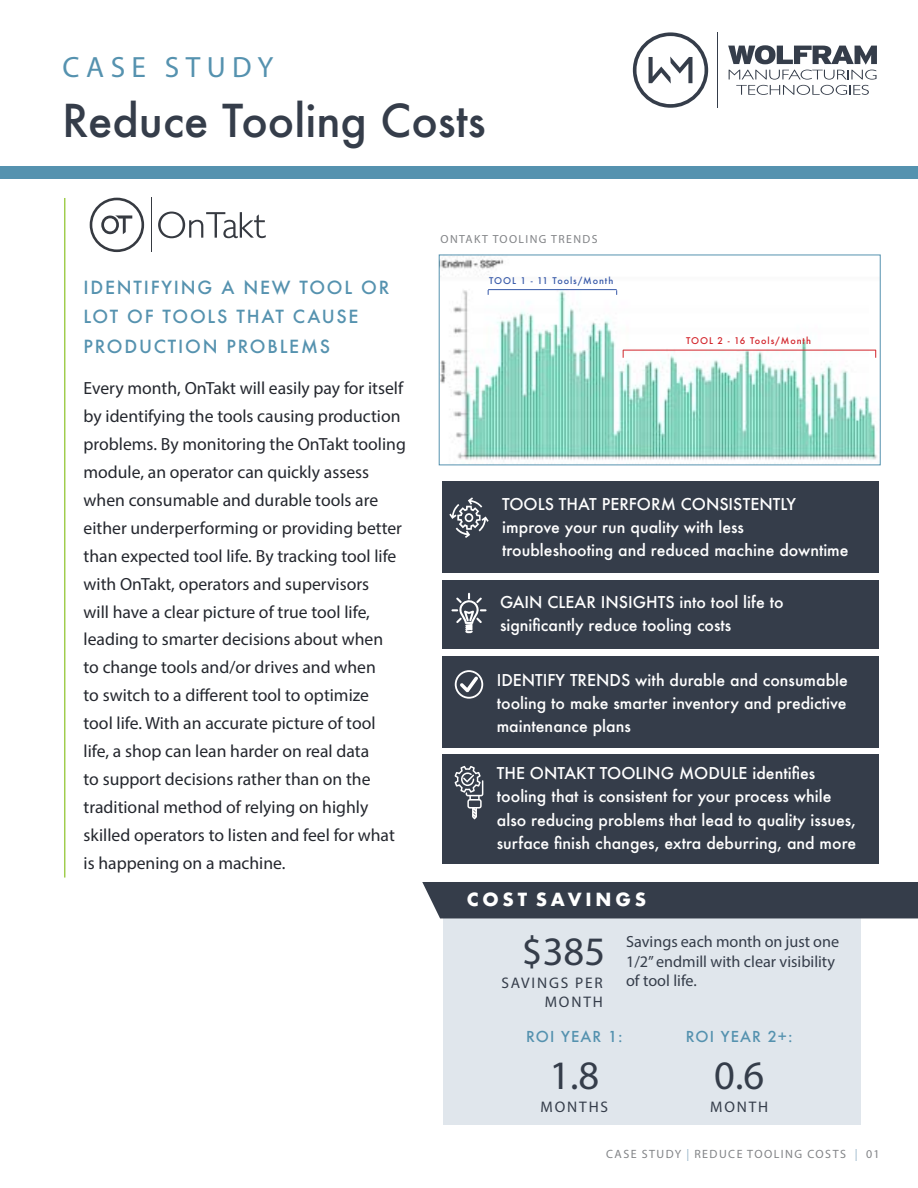
<style>
.page{position:relative;width:918px;height:1188px;background:#fff}
.page>*{position:absolute;margin:0;border:0;box-sizing:border-box;transform-origin:0 0}
.t1{font:500 44.1px "Futura";color:#353d4a}
.t2{font:40.5px "Myriad Pro";color:#353d4a}
.t3{font:29.4px "Myriad Pro";letter-spacing:.22em;color:#5592af}
.t4{font:17.7px/27.9px "Myriad Pro";color:#24272e}
.t5{font:500 17.7px/29.4px "Futura";letter-spacing:.1em;color:#5592af}
.t6{font:700 17.7px "Futura";letter-spacing:.215em;color:#fff}
.t7{font:16.2px/19.5px "Myriad Pro";color:#353d4a}
.t8{font:500 15.9px/23.1px "Futura";color:#fff}
.t9{font:15.45px/19.6px "Myriad Pro";letter-spacing:.12em;color:#353d4a;text-align:right}
.t10{font:500 14.7px "Futura";letter-spacing:.075em;color:#5592af}
.t11{font:12px "Myriad Pro";letter-spacing:.12em;color:#828487}
.t12{font:11.7px "Myriad Pro";letter-spacing:.12em;color:#828487}
.t13{font:500 9px "Futura";letter-spacing:.1em;color:#d2232a}
.t14{font:500 9px "Futura";letter-spacing:.1em;color:#3658a8}
.s1{color:#98b6ca}
</style>
<div class="page">
<div style="left:0;top:166px;width:918px;height:13px;background:#5592af"></div>
<svg style="left:158px;top:212px;width:108px;height:26px"></svg>
<hr style="left:151px;top:198px;width:1px;height:54px;background:#363a41">
<svg style="left:90px;top:198px;width:54px;height:54px"></svg>
<hr style="left:718px;top:32px;width:1px;height:76px;background:#353d4a">
<svg style="left:633px;top:32px;width:75px;height:76px"></svg>
<svg style="left:728px;top:45px;width:149px;height:50px"></svg>
<hr style="left:64px;top:198px;width:1px;height:680px;background:#a0cd4d">
<img style="left:441px;top:257px;width:436px;height:205px">
<div style="left:439px;top:255px;width:442px;height:210px;border:1px solid #5592af"></div>
<div style="left:442px;top:482px;width:437px;height:91px;background:#353d4a"></div>
<div style="left:442px;top:581px;width:437px;height:68px;background:#353d4a"></div>
<div style="left:442px;top:656px;width:437px;height:91px;background:#353d4a"></div>
<svg style="left:455px;top:670px;width:28px;height:29px"></svg>
<div style="left:442px;top:754px;width:437px;height:109px;background:#353d4a"></div>
<svg style="left:455px;top:766px;width:28px;height:53px"></svg>
<svg style="left:449px;top:497px;width:40px;height:41px"></svg>
<svg style="left:451px;top:593px;width:36px;height:40px"></svg>
<hr style="left:488px;top:289px;width:129px;height:1px;background:#3658a8">
<div style="left:444px;top:905px;width:417px;height:220px;background:#e0e6ec"></div>
<div style="left:422px;top:882px;width:496px;height:36px;background:#353d4a"></div>
<hr style="left:623px;top:350px;width:253px;height:1px;background:#d2232a">
<h3 class="t3" style="left:63px;top:49px;width:212px">CASE STUDY</h3>
<h1 class="t1" style="left:62px;top:90px;width:425px">Reduce Tooling Costs</h1>
<p class="t5" style="left:84px;top:272px;width:307px">IDENTIFYING A NEW TOOL OR<br>LOT OF TOOLS THAT CAUSE<br>PRODUCTION PROBLEMS</p>
<p class="t4" style="left:84px;top:374px;width:324px">Every month, OnTakt will easily pay for itself by identifying the tools causing production problems. By monitoring the OnTakt tooling module, an operator can quickly assess when consumable and durable tools are either underperforming or providing better than expected tool life. By tracking tool life with OnTakt, operators and supervisors<br>will have a clear picture of true tool life, leading to smarter decisions about when<br>to change tools and/or drives and when<br>to switch to a different tool to optimize<br>tool life. With an accurate picture of tool<br>life, a shop can lean harder on real data<br>to support decisions rather than on the traditional method of relying on highly skilled operators to listen and feel for what is happening on a machine.</p>
<p class="t12" style="left:441px;top:232px;width:159px">ONTAKT TOOLING TRENDS</p>
<p class="t14" style="left:489px;top:274px;width:126px">TOOL 1 - 11 Tools/Month</p>
<p class="t13" style="left:686px;top:334px;width:126px">TOOL 2 - 16 Tools/Month</p>
<p class="t8" style="left:502px;top:493px;width:348px">TOOLS THAT PERFORM CONSISTENTLY improve your run quality with less troubleshooting and reduced machine downtime</p>
<p class="t8" style="left:500px;top:590px;width:285px">GAIN CLEAR INSIGHTS into tool life to significantly reduce tooling costs</p>
<p class="t8" style="left:497px;top:669px;width:353px;text-align:justify">IDENTIFY TRENDS with durable and consumable tooling to make smarter inventory and predictive maintenance plans</p>
<p class="t8" style="left:497px;top:762px;width:361px">THE ONTAKT TOOLING MODULE identifies tooling that is consistent for your process while also reducing problems that lead to quality issues, surface finish changes, extra deburring, and more</p>
<p class="t6" style="left:467px;top:887px;width:181px">COST SAVINGS</p>
<p class="t7" style="left:626px;top:932px;width:215px">Savings each month on just one<br>1/2” endmill with clear visibility of tool life.</p>
<h2 class="t2" style="left:522px;top:926px;width:85px">$385</h2>
<p class="t9" style="left:501px;top:972px;width:103px">SAVINGS PER<br>MONTH</p>
<p class="t10" style="left:526px;top:1027px;width:98px">ROI YEAR 1:</p>
<h2 class="t2" style="left:549px;top:1051px;width:51px">1.8</h2>
<p class="t9" style="left:541px;top:1097px;width:69px">MONTHS</p>
<p class="t10" style="left:686px;top:1027px;width:108px">ROI YEAR 2+:</p>
<h2 class="t2" style="left:714px;top:1051px;width:51px">0.6</h2>
<p class="t9" style="left:710px;top:1097px;width:60px">MONTH</p>
<p class="t11" style="left:606px;top:1147px;width:275px">CASE STUDY <span class="s1">|</span> REDUCE TOOLING COSTS <span class="s1">|</span> 01</p>
</div>
